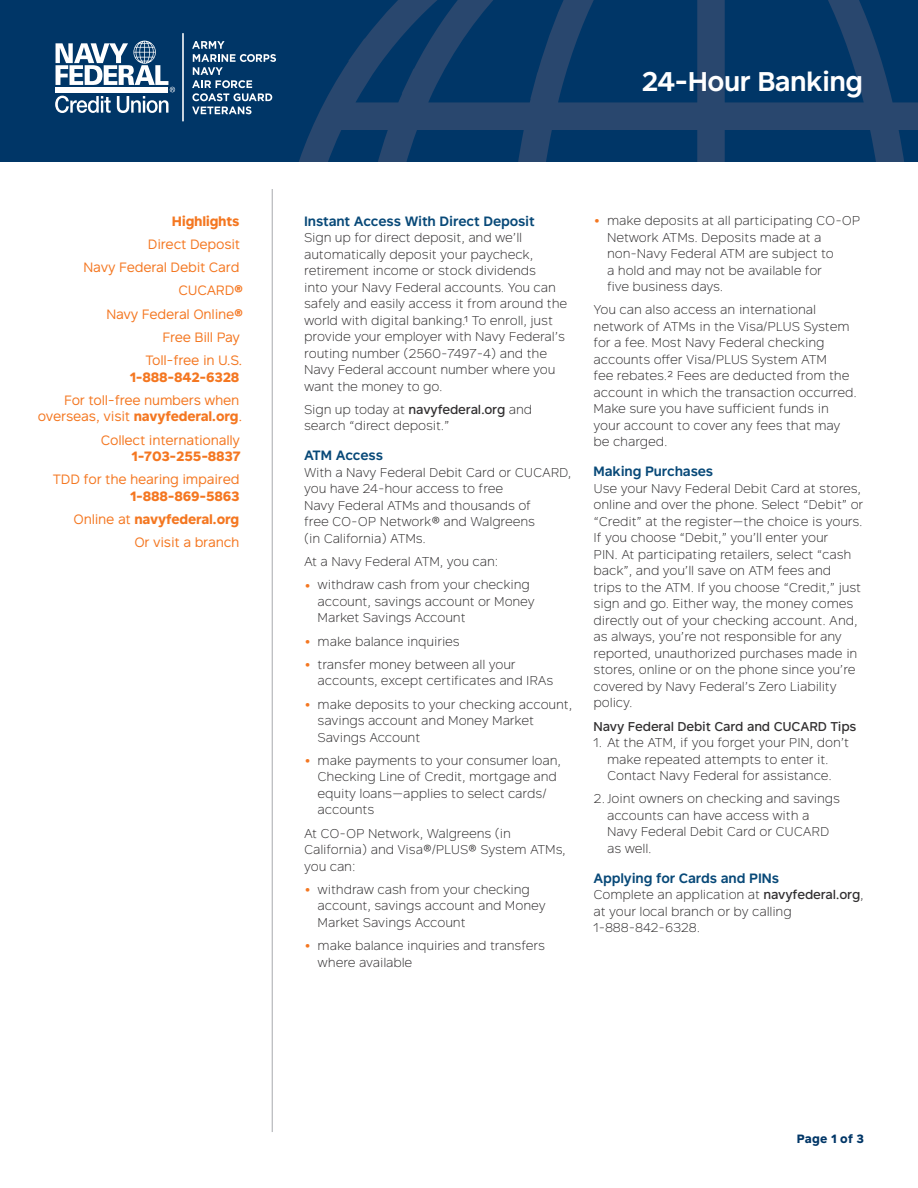
<style>
.page{position:relative;width:918px;height:1188px;background:#fff}
.page>*{position:absolute;margin:0;border:0;box-sizing:border-box;transform-origin:0 0}
.t1{font:600 27px "Rutan";letter-spacing:-.02em;color:#fff}
.t2{font:13.5px/16.5px "Rutan";letter-spacing:-.015em;color:#f47721;text-align:right}
.Headlines{font:600 13.5px "Rutan";letter-spacing:-.01em;color:#084978}
.t3{font:700 13.5px "Rutan";letter-spacing:-.015em;color:#f47721}
.body_copy{font:300 12.75px/16.5px "Rutan";letter-spacing:-.01em;color:#312f30}
.body_copy-2{font:500 12.75px "Rutan";letter-spacing:-.01em;color:#312f30}
.t4{font:700 12px "Rutan";letter-spacing:.015em;color:#003667}
.s1{font-weight:700}
.s2{font-weight:400}
.s3{font-weight:500}
.s4{font-size:18px;color:#f47721}
</style>
<div class="page">
<hr style="left:272px;top:189px;width:1px;height:943px;background:#a8a9ad">
<div style="left:0;top:0;width:918px;height:162px;background:#003667"></div>
<svg style="left:299px;top:0;width:619px;height:162px"></svg>
<svg style="left:55px;top:41px;width:120px;height:72px"></svg>
<svg style="left:192px;top:41px;width:84px;height:73px"></svg>
<hr style="left:182px;top:33px;width:2px;height:88px;background:#fff">
<p class="t3" style="left:172px;top:210px;width:69px">Highlights</p>
<p class="t2" style="left:148px;top:235px;width:94px">Direct Deposit</p>
<p class="t2" style="left:84px;top:259px;width:157px">Navy Federal Debit Card</p>
<p class="t2" style="left:179px;top:282px;width:66px">CUCARD®</p>
<p class="t2" style="left:106px;top:305px;width:138px">Navy Federal Online®</p>
<p class="t2" style="left:162px;top:328px;width:79px">Free Bill Pay</p>
<p class="t2" style="left:130px;top:352px;width:114px">Toll-free in U.S.<br><span class="s1">1-888-842-6328</span></p>
<p class="t2" style="left:38px;top:391px;width:206px">For toll-free numbers when overseas, visit <span class="s1">navyfederal.org</span>.</p>
<p class="t2" style="left:101px;top:431px;width:141px">Collect internationally<br><span class="s1">1-703-255-8837</span></p>
<p class="t2" style="left:53px;top:471px;width:188px">TDD for the hearing impaired<br><span class="s1">1-888-869-5863</span></p>
<p class="t3" style="left:74px;top:508px;width:167px"><span class="s2">Online at</span> navyfederal.org</p>
<p class="t2" style="left:134px;top:534px;width:107px">Or visit a branch</p>
<p class="t1" style="left:642px;top:59px;width:223px">24-Hour Banking</p>
<p class="Headlines" style="left:304px;top:210px;width:232px">Instant Access With Direct Deposit</p>
<p class="body_copy" style="left:304px;top:229px;width:265px">Sign up for direct deposit, and we’ll automatically deposit your paycheck, retirement income or stock dividends<br>into your Navy Federal accounts. You can safely and easily access it from around the world with digital banking.1 To enroll, just provide your employer with Navy Federal’s routing number (2560-7497-4) and the Navy Federal account number where you want the money to go.</p>
<p class="body_copy" style="left:304px;top:400px;width:230px">Sign up today at <span class="s3">navyfederal.org</span> and search “direct deposit.”</p>
<p class="Headlines" style="left:304px;top:445px;width:80px">ATM Access</p>
<p class="body_copy" style="left:304px;top:463px;width:269px">With a Navy Federal Debit Card or CUCARD, you have 24-hour access to free<br>Navy Federal ATMs and thousands of<br>free CO-OP Network® and Walgreens<br>(in California) ATMs.</p>
<p class="body_copy" style="left:304px;top:553px;width:196px">At a Navy Federal ATM, you can:</p>
<p class="body_copy" style="left:318px;top:576px;width:219px;text-indent:-14px"><span class="s4">•</span> withdraw cash from your checking account, savings account or Money<br>Market Savings Account</p>
<p class="body_copy" style="left:304px;top:632px;width:157px"><span class="s4">•</span> make balance inquiries</p>
<p class="body_copy" style="left:318px;top:655px;width:237px;text-indent:-14px"><span class="s4">•</span> transfer money between all your accounts, except certificates and IRAs</p>
<p class="body_copy" style="left:318px;top:695px;width:256px;text-indent:-14px"><span class="s4">•</span> make deposits to your checking account, savings account and Money Market<br>Savings Account</p>
<p class="body_copy" style="left:318px;top:751px;width:245px;text-indent:-14px"><span class="s4">•</span> make payments to your consumer loan,<br>Checking Line of Credit, mortgage and equity loans—applies to select cards/ accounts</p>
<p class="body_copy" style="left:304px;top:824px;width:263px">At CO-OP Network, Walgreens (in<br>California) and Visa®/PLUS® System ATMs, you can:</p>
<p class="body_copy" style="left:318px;top:880px;width:230px;text-indent:-14px"><span class="s4">•</span> withdraw cash from your checking account, savings account and Money<br>Market Savings Account</p>
<p class="body_copy" style="left:318px;top:937px;width:229px;text-indent:-14px"><span class="s4">•</span> make balance inquiries and transfers where available</p>
<p class="body_copy" style="left:607px;top:212px;width:255px;text-indent:-14px"><span class="s4">•</span> make deposits at all participating CO-OP<br>Network ATMs. Deposits made at a non-Navy Federal ATM are subject to<br>a hold and may not be available for<br>five business days.</p>
<p class="body_copy" style="left:594px;top:301px;width:265px">You can also access an international network of ATMs in the Visa/PLUS System for a fee. Most Navy Federal checking accounts offer Visa/PLUS System ATM<br>fee rebates.2 Fees are deducted from the account in which the transaction occurred.<br>Make sure you have sufficient funds in your account to cover any fees that may be charged.</p>
<p class="Headlines" style="left:594px;top:461px;width:121px">Making Purchases</p>
<p class="body_copy" style="left:594px;top:479px;width:271px">Use your Navy Federal Debit Card at stores, online and over the phone. Select “Debit” or “Credit” at the register—the choice is yours.<br>If you choose “Debit,” you’ll enter your<br>PIN. At participating retailers, select “cash back”, and you’ll save on ATM fees and<br>trips to the ATM. If you choose “Credit,” just sign and go. Either way, the money comes directly out of your checking account. And, as always, you’re not responsible for any reported, unauthorized purchases made in stores, online or on the phone since you’re covered by Navy Federal’s Zero Liability policy.</p>
<p class="body_copy-2" style="left:594px;top:716px;width:264px">Navy Federal Debit Card and CUCARD Tips</p>
<p class="body_copy" style="left:594px;top:734px;width:257px;text-align:center">1. At the ATM, if you forget your PIN, don’t make repeated attempts to enter it.<br>Contact Navy Federal for assistance.</p>
<p class="body_copy" style="left:607px;top:790px;width:235px;text-indent:-14px">2. Joint owners on checking and savings accounts can have access with a<br>Navy Federal Debit Card or CUCARD as well.</p>
<p class="Headlines" style="left:594px;top:867px;width:187px">Applying for Cards and PINs</p>
<p class="body_copy" style="left:594px;top:886px;width:272px">Complete an application at <span class="s3">navyfederal.org</span>, at your local branch or by calling<br>1-888-842-6328.</p>
<p class="t4" style="left:797px;top:1129px;width:69px">Page 1 of 3</p>
</div>
